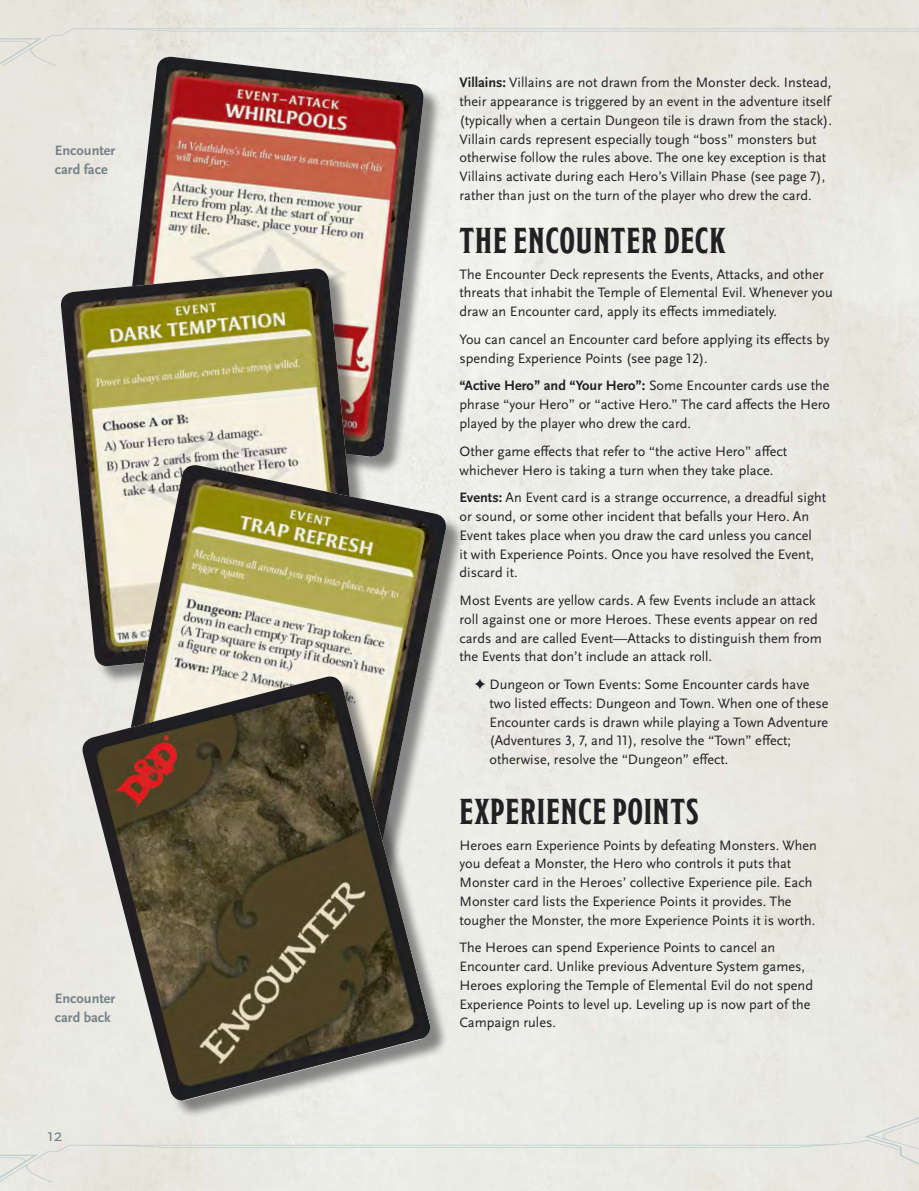
<style>
.page{position:relative;width:919px;height:1191px;background:#fff}
.page>*{position:absolute;margin:0;border:0;box-sizing:border-box;transform-origin:0 0}
.t1{font:36px "Modesto Condensed";letter-spacing:.025em;color:#202123}
.t2{font:18px "Scala Sans OT";color:#758187}
.t3{font:14.25px/18.8px "Scala Sans OT";color:#202123}
.t4{font:700 14.25px/18.8px "Scala Sans OT";color:#758187}
.s1{font-weight:700}
</style>
<div class="page">
<svg style="left:0;top:1117px;width:918px;height:65px;fill:#e9eae4"></svg>
<svg style="left:0;top:28px;width:918px;height:38px"></svg>
<div style="left:120px;top:59px;width:322px;height:416px;background:#202123;opacity:.5"></div>
<img style="left:116px;top:57px;width:309px;height:399px">
<div style="left:64px;top:271px;width:317px;height:413px;background:#202123;opacity:.5"></div>
<img style="left:60px;top:269px;width:303px;height:397px">
<div style="left:115px;top:468px;width:349px;height:433px;background:#202123;opacity:.5"></div>
<img style="left:110px;top:465px;width:338px;height:214px">
<div style="left:85px;top:679px;width:363px;height:439px;background:#202123;opacity:.5"></div>
<img style="left:80px;top:676px;width:351px;height:424px">
<p class="t4" style="left:55px;top:141px;width:62px">Encounter card face</p>
<p class="t4" style="left:55px;top:989px;width:62px">Encounter card back</p>
<p class="t2" style="left:47px;top:1125px;width:17px">12</p>
<p class="t3" style="left:459px;top:74px;width:374px"><span class="s1">Villains:</span> Villains are not drawn from the Monster deck. Instead, their appearance is triggered by an event in the adventure itself (typically when a certain Dungeon tile is drawn from the stack).<br>Villain cards represent especially tough “boss” monsters but otherwise follow the rules above. The one key exception is that Villains activate during each Hero’s Villain Phase (see page 7), rather than just on the turn of the player who drew the card.</p>
<h1 class="t1" style="left:459px;top:223px;width:268px">THE ENCOUNTER DECK</h1>
<p class="t3" style="left:459px;top:265px;width:375px">The Encounter Deck represents the Events, Attacks, and other threats that inhabit the Temple of Elemental Evil. Whenever you draw an Encounter card, apply its effects immediately.</p>
<p class="t3" style="left:459px;top:330px;width:371px">You can cancel an Encounter card before applying its effects by spending Experience Points (see page 12).</p>
<p class="t3" style="left:459px;top:377px;width:372px;text-align:justify"><span class="s1">“Active Hero” and “Your Hero”:</span> Some Encounter cards use the phrase “your Hero” or “active Hero.” The card affects the Hero played by the player who drew the card.</p>
<p class="t3" style="left:459px;top:442px;width:329px">Other game effects that refer to “the active Hero” affect whichever Hero is taking a turn when they take place.</p>
<p class="t3" style="left:459px;top:488px;width:368px"><span class="s1">Events:</span> An Event card is a strange occurrence, a dreadful sight or sound, or some other incident that befalls your Hero. An Event takes place when you draw the card unless you cancel<br>it with Experience Points. Once you have resolved the Event, discard it.</p>
<p class="t3" style="left:459px;top:591px;width:364px">Most Events are yellow cards. A few Events include an attack roll against one or more Heroes. These events appear on red cards and are called Event—Attacks to distinguish them from the Events that don’t include an attack roll.</p>
<p class="t3" style="left:489px;top:675px;width:340px;text-indent:-15px">✦ Dungeon or Town Events: Some Encounter cards have two listed effects: Dungeon and Town. When one of these Encounter cards is drawn while playing a Town Adventure (Adventures 3, 7, and 11), resolve the “Town” effect; otherwise, resolve the “Dungeon” effect.</p>
<h1 class="t1" style="left:459px;top:793px;width:240px">EXPERIENCE POINTS</h1>
<p class="t3" style="left:459px;top:836px;width:359px">Heroes earn Experience Points by defeating Monsters. When you defeat a Monster, the Hero who controls it puts that Monster card in the Heroes’ collective Experience pile. Each Monster card lists the Experience Points it provides. The tougher the Monster, the more Experience Points it is worth.</p>
<p class="t3" style="left:459px;top:938px;width:355px">The Heroes can spend Experience Points to cancel an Encounter card. Unlike previous Adventure System games, Heroes exploring the Temple of Elemental Evil do not spend Experience Points to level up. Leveling up is now part of the Campaign rules.</p>
</div>
